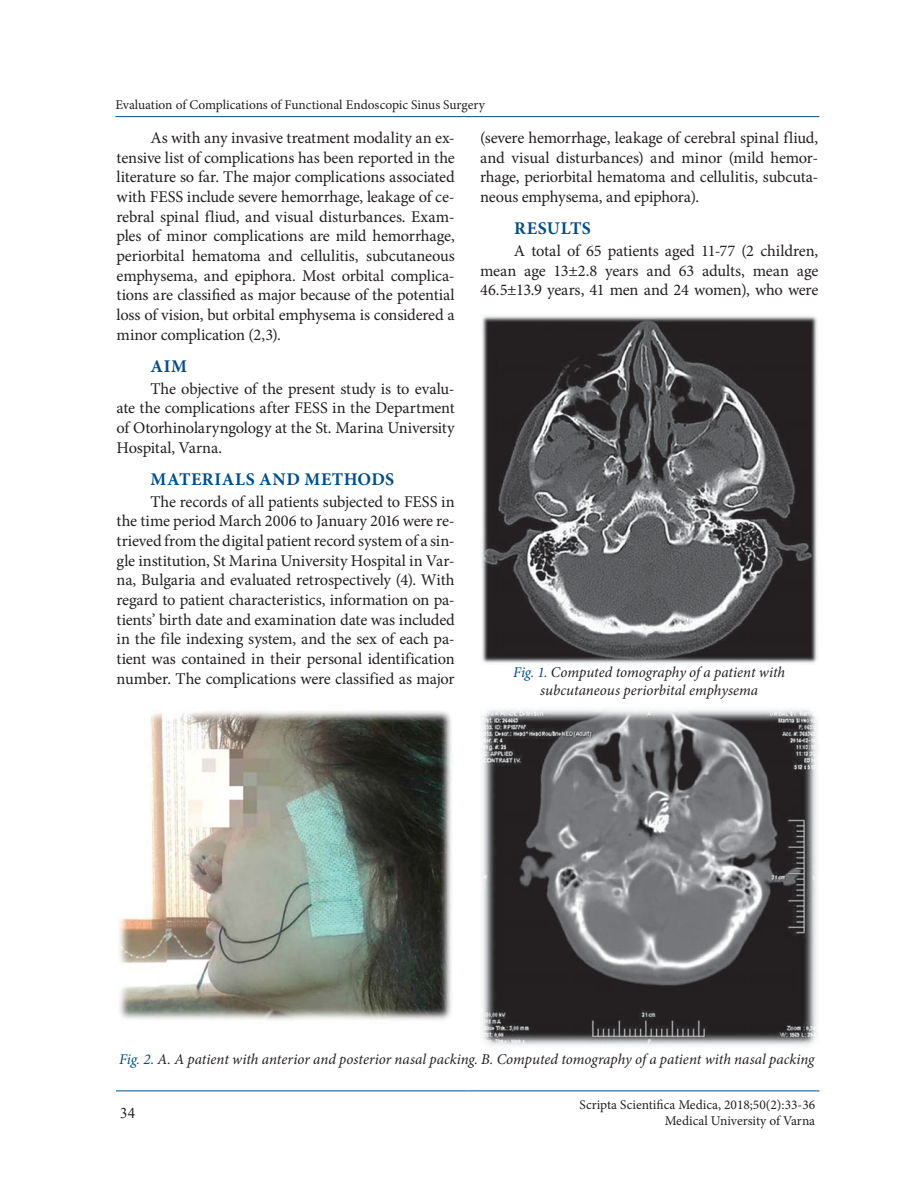
<style>
.page{position:relative;width:918px;height:1188px;background:#fff}
.page>*{position:absolute;margin:0;border:0;box-sizing:border-box;transform-origin:0 0}
.t1{font:700 17.85px "Minion Pro";letter-spacing:.03em;color:#004d8c}
.t2{font:16.35px/19.6px "Minion Pro";letter-spacing:-.01em;color:#231f20;text-align:justify}
.t3{font:italic 14.85px/17.9px "Minion Pro";letter-spacing:-.005em;color:#231f20;text-align:center}
.t4{font:14.85px "Times New Roman";color:#231f20}
.t5{font:13.35px/16px "Minion Pro";color:#231f20;text-align:right}
.s1{color:#004d8c}
</style>
<div class="page">
<hr style="left:468px;top:1091px;width:352px;height:1px;background:#004d8c">
<hr style="left:116px;top:1091px;width:352px;height:1px;background:#004d8c">
<hr style="left:115px;top:116px;width:704px;height:1px;background:#004d8c">
<img style="left:481px;top:316px;width:337px;height:348px">
<img style="left:118px;top:711px;width:334px;height:309px">
<img style="left:481px;top:709px;width:337px;height:337px">
<p class="t5" style="left:115px;top:98px;width:371px">Evaluation of Complications of Functional Endoscopic Sinus Surgery</p>
<p class="t2" style="left:480px;top:129px;width:340px">(severe hemorrhage, leakage of cerebral spinal fliud, and visual disturbances) and minor (mild hemor&shy;rhage, periorbital hematoma and cellulitis, subcuta&shy;neous emphysema, and epiphora).</p>
<p class="t1" style="left:514px;top:217px;width:78px">RESULTS</p>
<p class="t2" style="left:480px;top:242px;width:340px;text-indent:34px">A total of 65 patients aged 11-77 (2 children, mean age 13±2.8 years and 63 adults, mean age 46.5±13.9 years, 41 men and 24 women), who were</p>
<p class="t2" style="left:117px;top:129px;width:340px;text-indent:34px">As with any invasive treatment modality an ex&shy;tensive list of complications has been reported in the literature so far. The major complications associated with FESS include severe hemorrhage, leakage of ce&shy;rebral spinal fliud, and visual disturbances. Exam&shy;ples of minor complications are mild hemorrhage, periorbital hematoma and cellulitis, subcutaneous emphysema, and epiphora. Most orbital complica&shy;tions are classified as major because of the potential loss of vision, but orbital emphysema is considered a minor complication (2,3).</p>
<p class="t1" style="left:150px;top:355px;width:38px">AIM</p>
<p class="t2" style="left:117px;top:380px;width:340px;text-indent:34px">The objective of the present study is to evalu&shy;ate the complications after FESS in the Department of Otorhinolaryngology at the St. Marina University Hospital, Varna.</p>
<p class="t1" style="left:150px;top:468px;width:245px">MATERIALS AND METHODS</p>
<p class="t2" style="left:117px;top:493px;width:340px;text-indent:34px">The records of all patients subjected to FESS in the time period March 2006 to January 2016 were re&shy;trieved from the digital patient record system of a sin&shy;gle institution, St Marina University Hospital in Var&shy;na, Bulgaria and evaluated retrospectively (4). With regard to patient characteristics, information on pa&shy;tients’ birth date and examination date was included in the file indexing system, and the sex of each pa&shy;tient was contained in their personal identification number. The complications were classified as major</p>
<p class="t3" style="left:513px;top:665px;width:273px"><span class="s1">Fig. 1.</span> Computed tomography of a patient with subcutaneous periorbital emphysema</p>
<p class="t3" style="left:119px;top:1051px;width:697px"><span class="s1">Fig. 2.</span> A. A patient with anterior and posterior nasal packing. B. Computed tomography of a patient with nasal packing</p>
<p class="t4" style="left:120px;top:1105px;width:16px">34</p>
<p class="t5" style="left:579px;top:1098px;width:237px">Scripta Scientifica Medica, 2018;50(2):33-36<br>Medical University of Varna</p>
</div>
